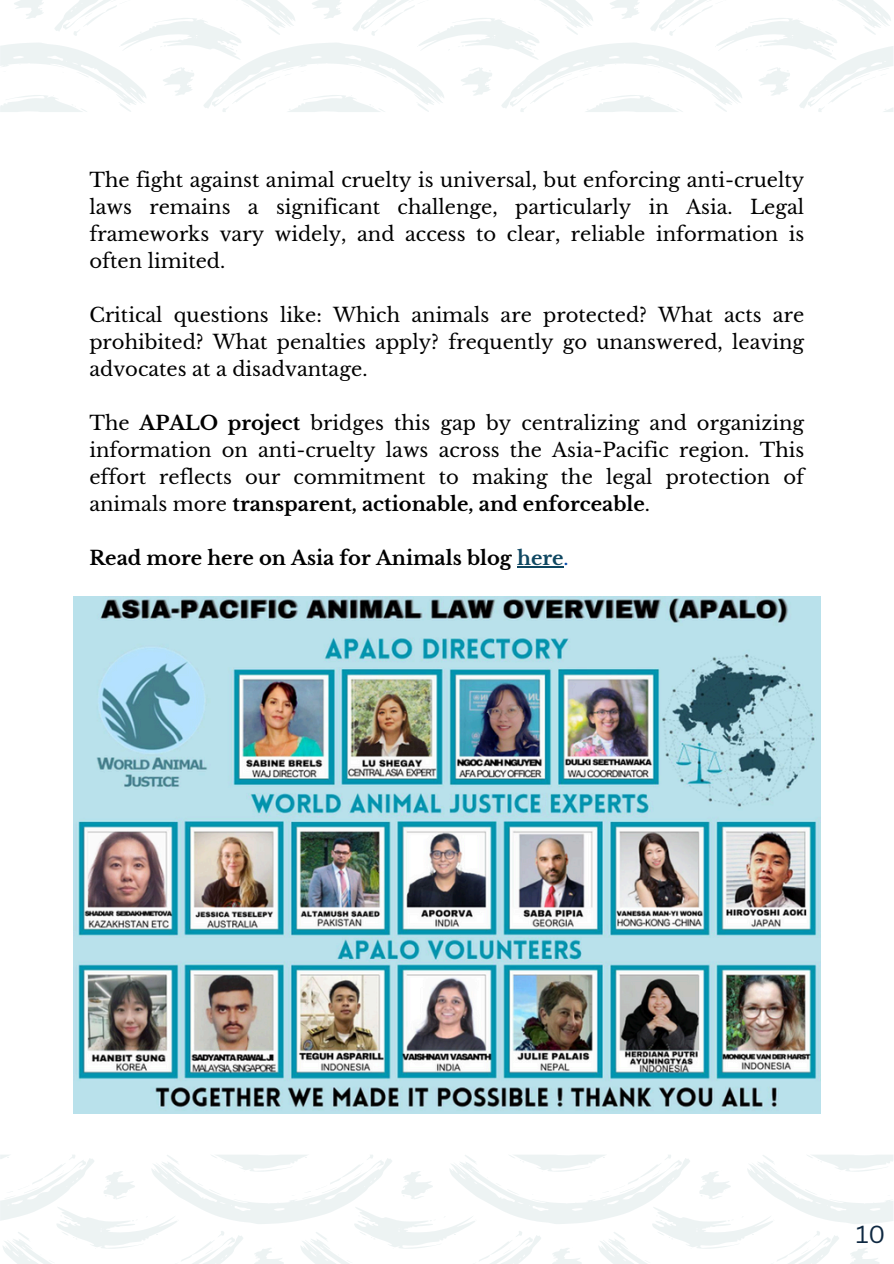
<style>
.page{position:relative;width:894px;height:1264px;background:#fff}
.page>*{position:absolute;margin:0;border:0;box-sizing:border-box;transform-origin:0 0}
.t1{font:24px "Canva Sans";color:#0e2841}
.t2{font:19.5px/27px "Libre Baskerville";color:#000;text-align:justify}
.t3{font:700 19.5px "Libre Baskerville";color:#000}
.s1{font-weight:700}
.s2{color:#0f4761}
.s3{font-weight:400;color:#004aad}
</style>
<div class="page">
<svg style="left:0;top:0;width:893px;height:112px"></svg>
<hr style="left:517px;top:566px;width:46px;height:1px;background:#0f4761">
<img style="left:74px;top:596px;width:745px;height:517px">
<svg style="left:0;top:1155px;width:893px;height:108px"></svg>
<p class="t2" style="left:89px;top:166px;width:716px">The fight against animal cruelty is universal, but enforcing anti-cruelty laws remains a significant challenge, particularly in Asia. Legal frameworks vary widely, and access to clear, reliable information is often limited.</p>
<h1 class="t2" style="left:89px;top:301px;width:716px">Critical questions like: Which animals are protected? What acts are prohibited? What penalties apply? frequently go unanswered, leaving advocates at a disadvantage.</h1>
<h1 class="t2" style="left:89px;top:409px;width:716px">The <span class="s1">APALO project</span> bridges this gap by centralizing and organizing information on anti-cruelty laws across the Asia-Pacific region. This effort reflects our commitment to making the legal protection of animals more <span class="s1">transparent, actionable, and enforceable</span>.</h1>
<h1 class="t3" style="left:89px;top:546px;width:480px">Read more here on Asia for Animals blog <span class="s2">here</span><span class="s3">.</span></h1>
<h1 class="t1" style="left:855px;top:1216px;width:31px">10</h1>
</div>
